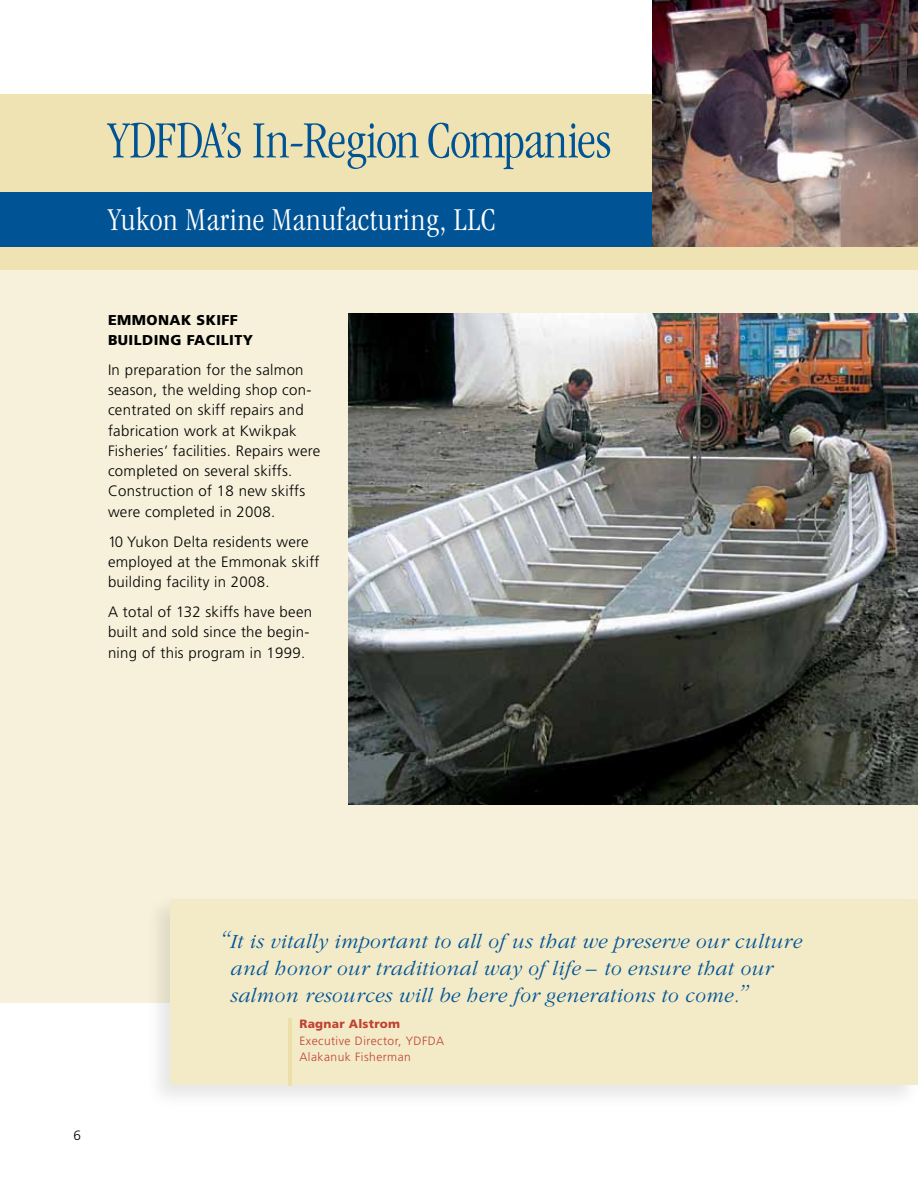
<style>
.page{position:relative;width:918px;height:1188px;background:#fff}
.page>*{position:absolute;margin:0;border:0;box-sizing:border-box;transform-origin:0 0}
.t1{font:300 condensed 54px "Garamond";letter-spacing:-.02em;color:#005496}
.t2{font:300 condensed 33px "Garamond";letter-spacing:.02em;color:#fff}
.t3{font:italic 300 21px/27px "Garamond";letter-spacing:.02em;color:#005496}
.t4{font:300 15px/20.2px "Frutiger";letter-spacing:.02em;color:#000}
.t5{font:900 14.25px/20.2px "Frutiger";letter-spacing:.03em;color:#000}
.t6{font:300 13.5px "Frutiger";color:#000}
.t7{font:300 12px/16.5px "Frutiger";letter-spacing:.04em;color:#bf4331}
.t8{font:900 12px "Frutiger";letter-spacing:.02em;color:#bf4331}
.s1{font-size:27px}
</style>
<div class="page">
<div style="left:0;top:267px;width:918px;height:735px;background:#f7f1db"></div>
<div style="left:145px;top:893px;width:773px;height:217px;background:#000;opacity:.1"></div>
<div style="left:171px;top:899px;width:747px;height:186px;background:#f3eac7"></div>
<div style="left:0;top:94px;width:918px;height:176px;background:#efe3b3"></div>
<div style="left:0;top:192px;width:918px;height:55px;background:#005496"></div>
<img style="left:349px;top:314px;width:569px;height:490px">
<img style="left:652px;top:0;width:266px;height:247px">
<hr style="left:288px;top:1018px;width:4px;height:68px;background:#ecdfa7">
<h1 class="t1" style="left:108px;top:111px;width:505px">YDFDA’s In-Region Companies</h1>
<h2 class="t2" style="left:108px;top:201px;width:389px">Yukon Marine Manufacturing, LLC</h2>
<p class="t5" style="left:108px;top:309px;width:147px">EMMONAK SKIFF<br>BUILDING FACILITY</p>
<p class="t4" style="left:108px;top:360px;width:214px">In preparation for the salmon season, the welding shop con&shy;centrated on skiff repairs and fabrication work at Kwikpak<br>Fisheries’ facilities. Repairs were completed on several skiffs.<br>Construction of 18 new skiffs were completed in 2008.</p>
<p class="t4" style="left:108px;top:531px;width:213px">10 Yukon Delta residents were employed at the Emmonak skiff building facility in 2008.</p>
<p class="t4" style="left:108px;top:602px;width:206px">A total of 132 skiffs have been built and sold since the begin&shy;ning of this program in 1999.</p>
<p class="t6" style="left:73px;top:1128px;width:9px">6</p>
<h3 class="t3" style="left:230px;top:928px;width:573px;text-indent:-12px"><span class="s1">“</span>It is vitally important to all of us that we preserve our culture and honor our traditional way of life – to ensure that our salmon resources will be here for generations to come.<span class="s1">”</span></h3>
<p class="t8" style="left:299px;top:1017px;width:102px">Ragnar Alstrom</p>
<p class="t7" style="left:299px;top:1032px;width:146px">Executive Director, YDFDA<br>Alakanuk Fisherman</p>
</div>
